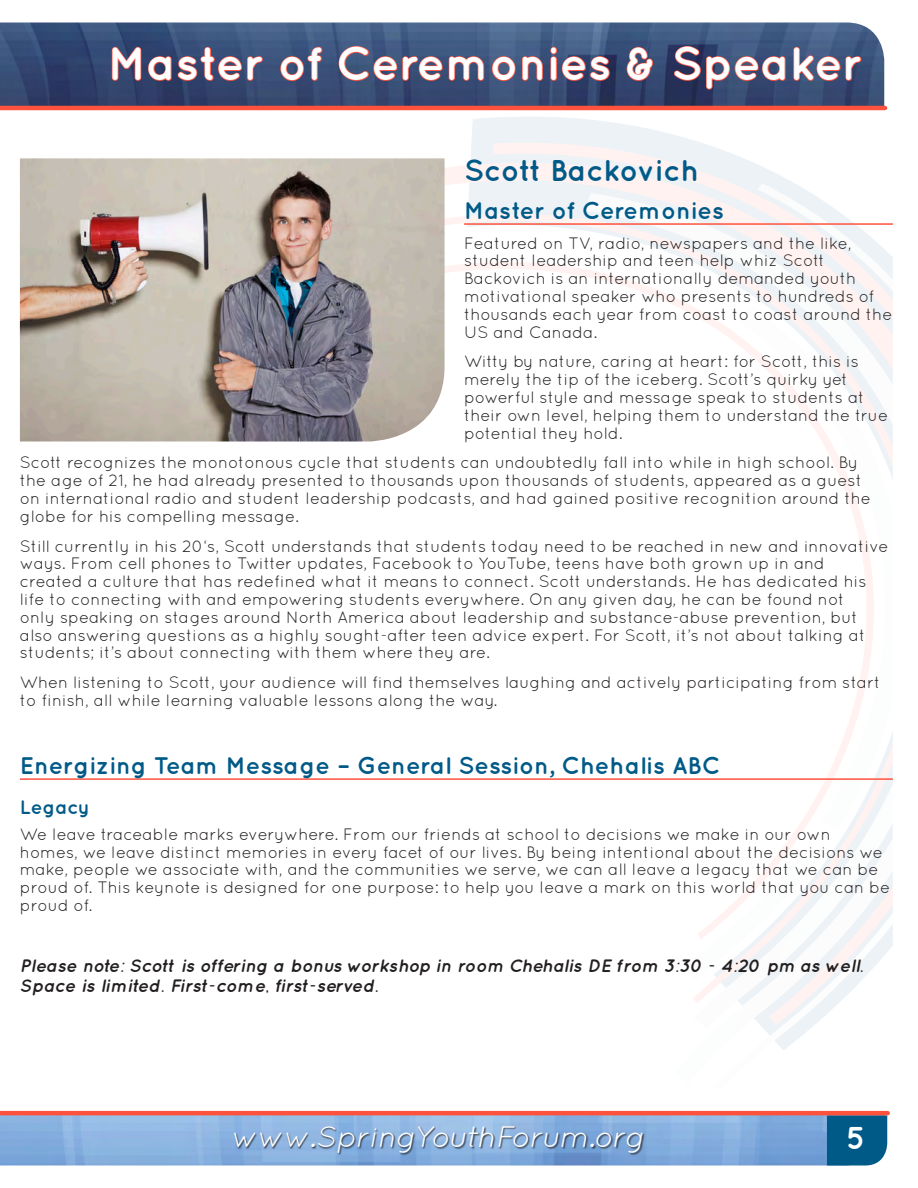
<style>
.page{position:relative;width:918px;height:1188px;background:#fff}
.page>*{position:absolute;margin:0;border:0;box-sizing:border-box;transform-origin:0 0}
.page_Headers{font:700 46.5px "Quicksand";color:#fff}
.t1{font:700 31.5px "Quicksand";color:#fff}
.speaker_name{font:700 30px "Quicksand";color:#005a88}
.t2{font:italic 29.55px "Quicksand";letter-spacing:-.01em;color:#fff;scale:1.04 1}
.headers{font:700 24px "Quicksand";color:#005a88}
.SUB_HEADS{font:700 19.5px "Quicksand";color:#005a88}
.notes{font:italic 700 18px/19.4px "Quicksand";color:#231f20}
.main_content{font:16.5px/17.9px "Quicksand";color:#231f20}
</style>
<div class="page">
<img style="left:0;top:22px;width:884px;height:1144px">
<div style="left:0;top:107px;width:909px;height:1005px;background:#fff"></div>
<svg style="left:827px;top:1115px;width:60px;height:51px;background:#0c608c"></svg>
<svg style="left:471px;top:117px;width:220px;height:43px;fill:#ecf2f6"></svg>
<svg style="left:445px;top:160px;width:48px;height:51px"></svg>
<svg style="left:493px;top:140px;width:300px;height:71px;fill:#f2f2f6"></svg>
<svg style="left:715px;top:183px;width:123px;height:867px"></svg>
<svg style="left:445px;top:211px;width:448px;height:792px"></svg>
<hr style="left:0;top:106px;width:885px;height:4px;background:#ff523d">
<hr style="left:0;top:1111px;width:888px;height:4px;background:#ff523d">
<div style="left:234px;top:1126px;width:410px;height:29px;background:#231f20;opacity:.75"></div>
<svg style="left:111px;top:44px;width:153px;height:38px;background:#584968"></svg>
<svg style="left:280px;top:46px;width:43px;height:36px;background:#60516d"></svg>
<svg style="left:338px;top:44px;width:147px;height:38px;background:#5d5370"></svg>
<svg style="left:491px;top:55px;width:53px;height:27px"></svg>
<svg style="left:550px;top:44px;width:61px;height:38px;background:#614e6b"></svg>
<svg style="left:626px;top:46px;width:28px;height:36px"></svg>
<svg style="left:674px;top:44px;width:112px;height:46px;background:#544867"></svg>
<svg style="left:793px;top:44px;width:69px;height:38px;background:#615470"></svg>
<hr style="left:464px;top:223px;width:429px;height:2px;background:#ff523d">
<hr style="left:20px;top:778px;width:873px;height:2px;background:#ff523d">
<img style="left:20px;top:158px;width:425px;height:284px">
<p class="page_Headers" style="left:108px;top:36px;width:756px">Master of Ceremonies &amp; Speaker</p>
<p class="speaker_name" style="left:464px;top:152px;width:236px">Scott Backovich</p>
<p class="headers" style="left:464px;top:196px;width:261px">Master of Ceremonies</p>
<p class="main_content" style="left:464px;top:234px;width:430px">Featured on TV, radio, newspapers and the like, student leadership and teen help whiz Scott Backovich is an internationally demanded youth motivational speaker who presents to hundreds of thousands each year from coast to coast around the US and Canada.</p>
<p class="main_content" style="left:464px;top:353px;width:426px">Witty by nature, caring at heart: for Scott, this is merely the tip of the iceberg. Scott’s quirky yet powerful style and message speak to students at their own level, helping them to understand the true potential they hold.</p>
<p class="main_content" style="left:20px;top:454px;width:853px">Scott recognizes the monotonous cycle that students can undoubtedly fall into while in high school. By the age of 21, he had already presented to thousands upon thousands of students, appeared as a guest on international radio and student leadership podcasts, and had gained positive recognition around the globe for his compelling message.</p>
<p class="main_content" style="left:20px;top:537px;width:870px">Still currently in his 20‘s, Scott understands that students today need to be reached in new and innovative ways. From cell phones to Twitter updates, Facebook to YouTube, teens have both grown up in and created a culture that has redefined what it means to connect. Scott understands. He has dedicated his life to connecting with and empowering students everywhere. On any given day, he can be found not<br>only speaking on stages around North America about leadership and substance-abuse prevention, but also answering questions as a highly sought-after teen advice expert. For Scott, it’s not about talking at students; it’s about connecting with them where they are.</p>
<p class="main_content" style="left:20px;top:673px;width:862px">When listening to Scott, your audience will find themselves laughing and actively participating from start to finish, all while learning valuable lessons along the way.</p>
<p class="headers" style="left:20px;top:751px;width:702px">Energizing Team Message – General Session, Chehalis ABC</p>
<p class="SUB_HEADS" style="left:20px;top:796px;width:72px">Legacy</p>
<p class="main_content" style="left:20px;top:825px;width:872px">We leave traceable marks everywhere. From our friends at school to decisions we make in our own homes, we leave distinct memories in every facet of our lives. By being intentional about the decisions we make, people we associate with, and the communities we serve, we can all leave a legacy that we can be proud of. This keynote is designed for one purpose: to help you leave a mark on this world that you can be proud of.</p>
<p class="notes" style="left:20px;top:956px;width:845px">Please note: Scott is offering a bonus workshop in room Chehalis DE from 3:30 - 4:20 pm as well.<br>Space is limited. First-come, first-served.</p>
<h3 class="t2" style="left:233px;top:1120px;width:398px">www.SpringYouthForum.org</h3>
<h2 class="t1" style="left:846px;top:1119px;width:21px">5</h2>
</div>
